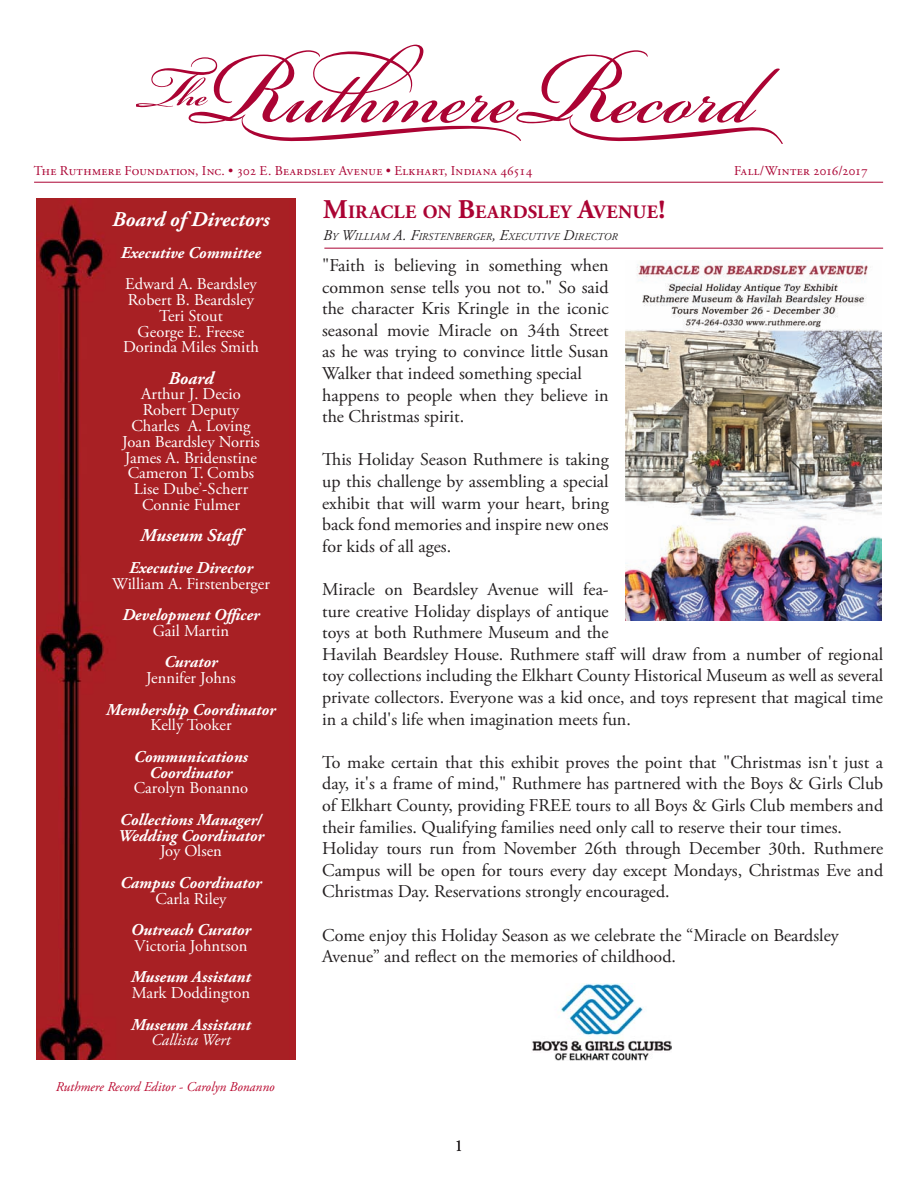
<style>
.page{position:relative;width:918px;height:1188px;background:#fff}
.page>*{position:absolute;margin:0;border:0;box-sizing:border-box;transform-origin:0 0}
.t1{font:italic 700 21px "Adobe Garamond Pro";color:#fff}
.t2{font:700 18.9px "Adobe Garamond Pro";letter-spacing:.02em;color:#ab0333}
.t3{font:18px/21.6px "Adobe Garamond Pro";color:#231f20}
.t4{font:italic 700 18px "Adobe Garamond Pro";color:#fff}
.t5{font:16.5px/15.8px "Adobe Garamond Pro";letter-spacing:-.005em;color:#fff;text-align:center}
.t6{font:italic 700 16.5px/15.8px "Adobe Garamond Pro";color:#fff;text-align:center}
.t7{font:italic 16.5px "Adobe Garamond Pro";color:#fff}
.t8{font:16.5px "Adobe Garamond Pro";color:#231f20}
.t9{font:13.5px "Adobe Garamond Pro";letter-spacing:.02em;color:#ab0333}
.t10{font:italic 13.5px "Adobe Garamond Pro";color:#ba0b31}
.t11{font:italic 10.5px "Adobe Garamond Pro";letter-spacing:.015em;color:#231f20}
.s1{font-size:27px}
.s2{font-size:15px}
</style>
<div class="page">
<svg style="left:136px;top:45px;width:646px;height:99px"></svg>
<hr style="left:324px;top:248px;width:559px;height:1px;background:#ab0333">
<img style="left:532px;top:984px;width:140px;height:77px">
<img style="left:36px;top:199px;width:260px;height:861px">
<hr style="left:34px;top:182px;width:849px;height:1px;background:#ab0333">
<img style="left:625px;top:260px;width:257px;height:361px">
<p class="t9" style="left:34px;top:162px;width:500px">The Ruthmere Foundation, Inc. • 302 E. Beardsley Avenue • Elkhart, Indiana 46514</p>
<p class="t9" style="left:734px;top:162px;width:135px">Fall/Winter 2016/2017</p>
<p class="t2" style="left:323px;top:201px;width:343px"><span class="s1">M</span>IRACLE ON <span class="s1">B</span>EARDSLEY <span class="s1">A</span>VENUE<span class="s1">!</span></p>
<p class="t11" style="left:323px;top:230px;width:296px"><span class="s2">B</span>Y <span class="s2">W</span>ILLIAM <span class="s2">A. F</span>IRSTENBERGER<span class="s2">, E</span>XECUTIVE <span class="s2">D</span>IRECTOR</p>
<p class="t1" style="left:112px;top:207px;width:159px">Board of Directors</p>
<p class="t6" style="left:121px;top:245px;width:142px">Executive Committee</p>
<p class="t5" style="left:123px;top:277px;width:137px">Edward A. Beardsley<br>Robert B. Beardsley<br>Teri Stout<br>George E. Freese<br>Dorinda Miles Smith</p>
<p class="t4" style="left:168px;top:368px;width:47px">Board</p>
<p class="t5" style="left:122px;top:387px;width:139px">Arthur J. Decio<br>Robert Deputy<br>Charles A. Loving<br>Joan Beardsley Norris<br>James A. Bridenstine<br>Cameron T. Combs<br>Lise Dube’-Scherr<br>Connie Fulmer</p>
<p class="t4" style="left:141px;top:525px;width:110px">Museum Staff</p>
<p class="t6" style="left:129px;top:560px;width:125px">Executive Director</p>
<p class="t5" style="left:112px;top:576px;width:159px">William A. Firstenberger</p>
<p class="t6" style="left:122px;top:607px;width:139px">Development Officer</p>
<p class="t5" style="left:153px;top:623px;width:78px">Gail Martin</p>
<p class="t6" style="left:164px;top:654px;width:55px">Curator</p>
<p class="t5" style="left:146px;top:670px;width:91px">Jennifer Johns</p>
<p class="t6" style="left:106px;top:702px;width:171px">Membership Coordinator</p>
<p class="t5" style="left:150px;top:718px;width:83px">Kelly Tooker</p>
<p class="t6" style="left:134px;top:749px;width:116px">Communications<br>Coordinator</p>
<p class="t5" style="left:134px;top:781px;width:116px">Carolyn Bonanno</p>
<p class="t6" style="left:118px;top:812px;width:148px;text-align:left">Collections Manager/<br>Wedding Coordinator</p>
<p class="t5" style="left:160px;top:844px;width:63px">Joy Olsen</p>
<p class="t6" style="left:120px;top:875px;width:143px">Campus Coordinator</p>
<p class="t5" style="left:155px;top:891px;width:73px">Carla Riley</p>
<p class="t6" style="left:131px;top:922px;width:122px">Outreach Curator</p>
<p class="t5" style="left:135px;top:938px;width:114px">Victoria Johntson</p>
<p class="t6" style="left:131px;top:970px;width:121px">Museum Assistant</p>
<p class="t5" style="left:132px;top:986px;width:120px">Mark Doddington</p>
<p class="t6" style="left:131px;top:1017px;width:121px">Museum Assistant</p>
<p class="t7" style="left:151px;top:1030px;width:81px">Callista Wert</p>
<p class="t10" style="left:56px;top:1078px;width:220px">Ruthmere Record Editor - Carolyn Bonanno</p>
<p class="t3" style="left:322px;top:255px;width:288px">"Faith is believing in something when common sense tells you not to." So said the character Kris Kringle in the iconic seasonal movie Miracle on 34th Street as he was trying to convince little Susan Walker that indeed something special happens to people when they believe in the Christmas spirit.</p>
<p class="t3" style="left:322px;top:450px;width:288px;text-align:justify">This Holiday Season Ruthmere is taking up this challenge by assembling a special exhibit that will warm your heart, bring back fond memories and inspire new ones for kids of all ages.</p>
<p class="t3" style="left:322px;top:579px;width:563px">Miracle on Beardsley Avenue will fea-<br>ture creative Holiday displays of antique<br>toys at both Ruthmere Museum and the<br>Havilah Beardsley House. Ruthmere staff will draw from a number of regional toy collections including the Elkhart County Historical Museum as well as several private collectors. Everyone was a kid once, and toys represent that magical time in a child's life when imagination meets fun.</p>
<p class="t3" style="left:322px;top:752px;width:563px">To make certain that this exhibit proves the point that "Christmas isn't just a day, it's a frame of mind," Ruthmere has partnered with the Boys &amp; Girls Club of Elkhart County, providing FREE tours to all Boys &amp; Girls Club members and their families. Qualifying families need only call to reserve their tour times.<br>Holiday tours run from November 26th through December 30th. Ruthmere Campus will be open for tours every day except Mondays, Christmas Eve and Christmas Day. Reservations strongly encouraged.</p>
<p class="t3" style="left:322px;top:925px;width:518px">Come enjoy this Holiday Season as we celebrate the “Miracle on Beardsley<br>Avenue” and reflect on the memories of childhood.</p>
<p class="t8" style="left:455px;top:1136px;width:10px">1</p>
</div>
